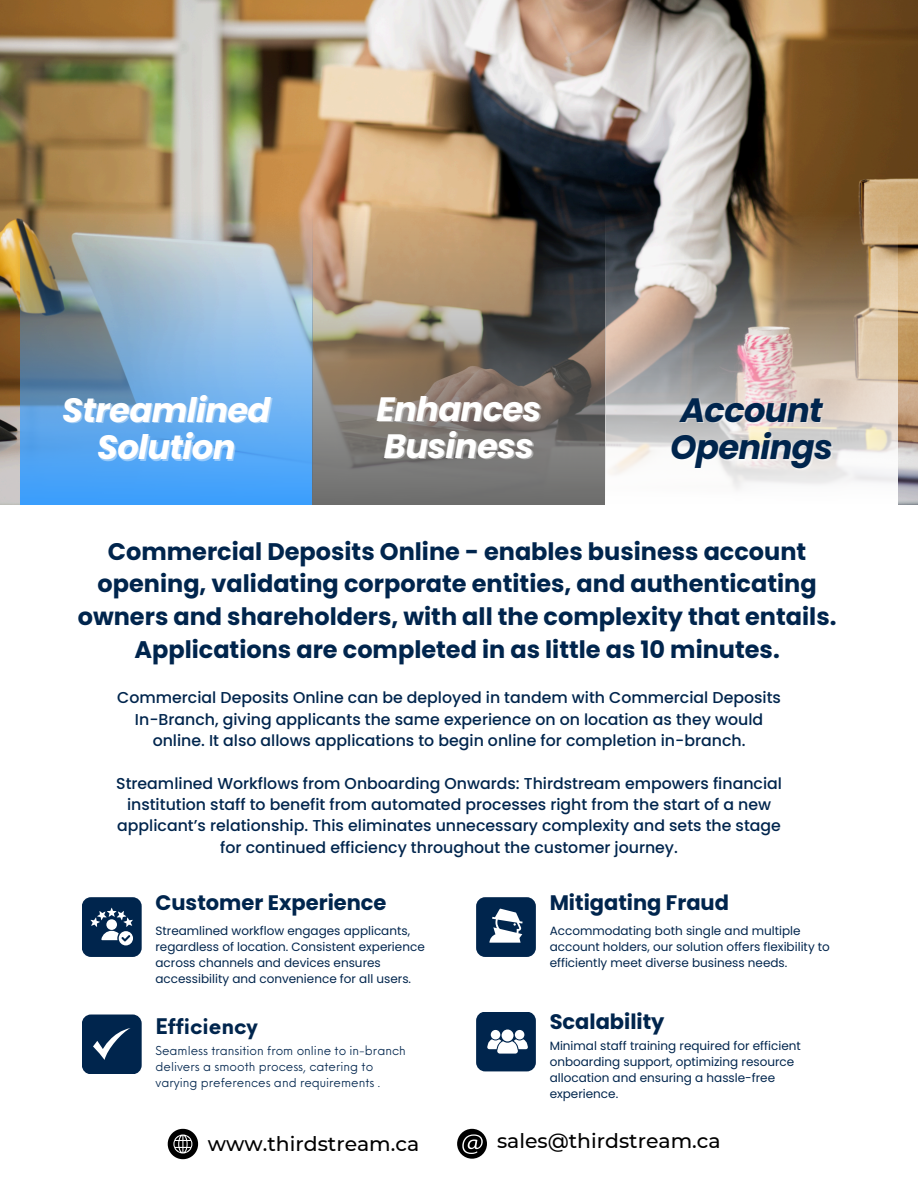
<style>
.page{position:relative;width:918px;height:1188px;background:#fff}
.page>*{position:absolute;margin:0;border:0;box-sizing:border-box;transform-origin:0 0}
.t1{font:italic 700 33.75px "Poppins";letter-spacing:-.02em;color:#fff}
.t2{font:italic 700 33.75px "Poppins";letter-spacing:-.02em;color:#00254d}
.t3{font:700 24px/32.7px "Poppins";color:#00254d;text-align:center}
.t4{font:700 21px "Poppins";color:#00254d}
.t5{font:700 21px "Neue Einstellung";color:#00254d}
.t6{font:500 20.4px "Montserrat";color:#000}
.t7{font:500 15.75px/21.3px "Poppins";color:#00254d;text-align:center}
.t8{font:12px/16px "Poppins";color:#00254d}
.t9{font:12px/16px "Neue Einstellung";color:#00254d}
</style>
<div class="page">
<img style="left:0;top:0;width:918px;height:504px">
<img style="left:20px;top:212px;width:293px;height:293px">
<svg style="left:313px;top:212px;width:292px;height:293px;background:#827568"></svg>
<img style="left:605px;top:212px;width:293px;height:292px">
<div style="left:82px;top:1015px;width:60px;height:59px;background:#00254d;border-radius:9px"></div>
<div style="left:476px;top:1012px;width:60px;height:59px;background:#00254d;border-radius:9px"></div>
<div style="left:82px;top:897px;width:60px;height:60px;background:#00254d;border-radius:9px"></div>
<div style="left:476px;top:897px;width:60px;height:60px;background:#00254d;border-radius:9px"></div>
<svg style="left:168px;top:1129px;width:30px;height:30px"></svg>
<svg style="left:457px;top:1129px;width:30px;height:30px"></svg>
<svg style="left:91px;top:908px;width:42px;height:37px"></svg>
<svg style="left:93px;top:1028px;width:37px;height:32px"></svg>
<div style="left:502px;top:1030px;width:12px;height:11px;background:#fff;border-radius:50%"></div>
<div style="left:491px;top:1030px;width:9px;height:9px;background:#fff;border-radius:50%"></div>
<div style="left:515px;top:1030px;width:9px;height:9px;background:#fff;border-radius:50%"></div>
<svg style="left:487px;top:1039px;width:40px;height:14px"></svg>
<svg style="left:489px;top:909px;width:34px;height:33px"></svg>
<p class="t1" style="left:62px;top:386px;width:210px">Streamlined</p>
<h1 class="t1" style="left:97px;top:424px;width:140px">Solution</h1>
<p class="t1" style="left:377px;top:385px;width:166px">Enhances</p>
<h1 class="t1" style="left:384px;top:422px;width:152px">Business</h1>
<h2 class="t2" style="left:680px;top:386px;width:144px">Account</h2>
<h4 class="t2" style="left:670px;top:424px;width:164px">Openings</h4>
<p class="t3" style="left:78px;top:535px;width:760px">Commercial Deposits Online - enables business account opening, validating corporate entities, and authenticating owners and shareholders, with all the complexity that entails.<br>Applications are completed in as little as 10 minutes.</p>
<p class="t7" style="left:117px;top:687px;width:665px">Commercial Deposits Online can be deployed in tandem with Commercial Deposits<br>In-Branch, giving applicants the same experience on on location as they would online. It also allows applications to begin online for completion in-branch.</p>
<p class="t7" style="left:116px;top:773px;width:667px">Streamlined Workflows from Onboarding Onwards: Thirdstream empowers financial institution staff to benefit from automated processes right from the start of a new applicant’s relationship. This eliminates unnecessary complexity and sets the stage for continued efficiency throughout the customer journey.</p>
<p class="t4" style="left:155px;top:888px;width:233px">Customer Experience</p>
<p class="t8" style="left:155px;top:923px;width:271px">Streamlined workflow engages applicants, regardless of location. Consistent experience across channels and devices ensures accessibility and convenience for all users.</p>
<p class="t5" style="left:155px;top:1007px;width:104px">Efficiency</p>
<h1 class="t9" style="left:155px;top:1041px;width:252px">Seamless transition from online to in-branch delivers a smooth process, catering to varying preferences and requirements .</h1>
<p class="t4" style="left:550px;top:888px;width:181px">Mitigating Fraud</p>
<p class="t8" style="left:550px;top:923px;width:282px">Accommodating both single and multiple account holders, our solution offers flexibility to efficiently meet diverse business needs.</p>
<h4 class="t4" style="left:550px;top:1007px;width:116px">Scalability</h4>
<p class="t8" style="left:550px;top:1038px;width:253px">Minimal staff training required for efficient onboarding support, optimizing resource allocation and ensuring a hassle-free experience.</p>
<p class="t6" style="left:208px;top:1131px;width:213px">www.thirdstream.ca</p>
<p class="t6" style="left:497px;top:1128px;width:225px">sales@thirdstream.ca</p>
</div>
